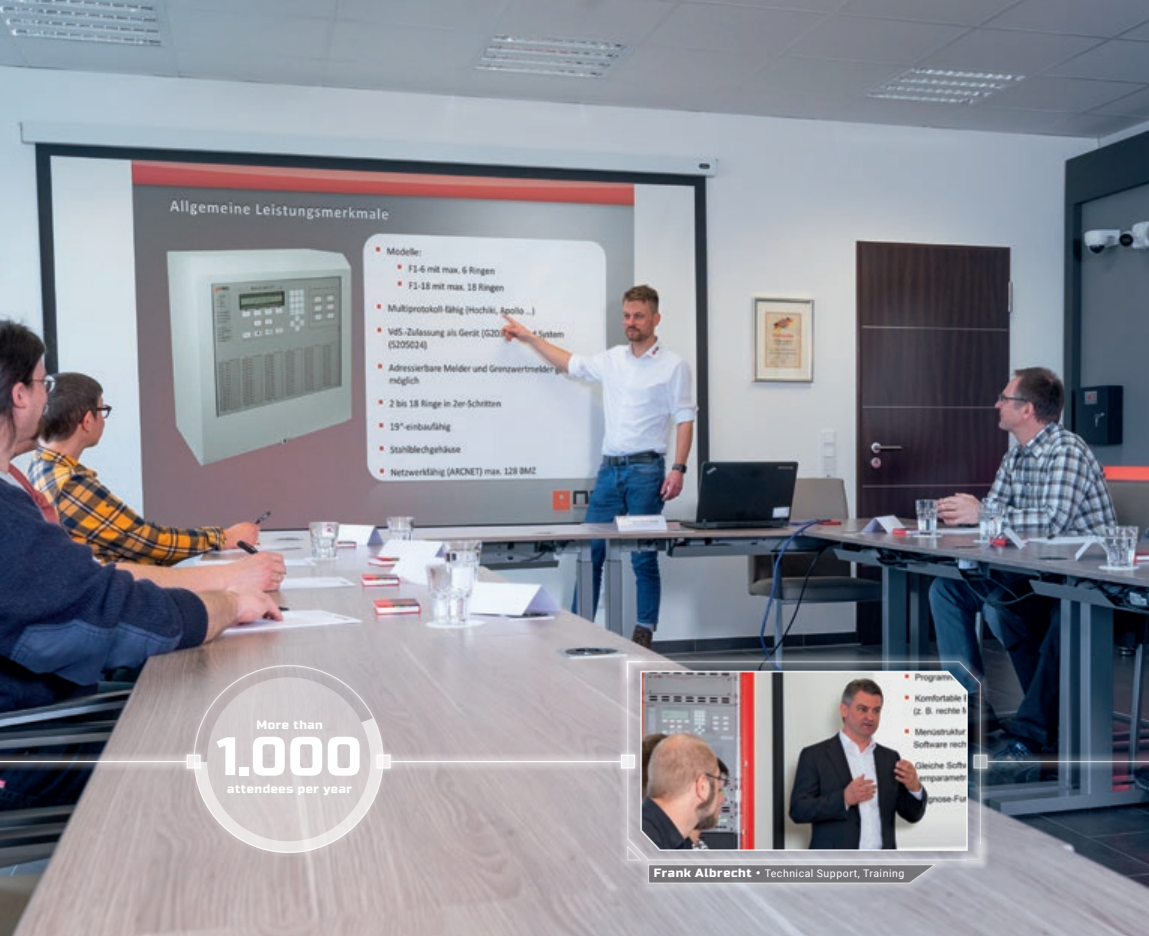
<style>
.page{position:relative;width:1149px;height:936px;background:#fff}
.page>*{position:absolute;margin:0;border:0;box-sizing:border-box;transform-origin:0 0}
.t1{font:54px "Russo One";color:#fff}
.t2{font:12px "Russo One";letter-spacing:.045em;color:#fff}
.t3{font:10.5px "Roboto";letter-spacing:.05em;color:#fff}
.s1{font-family:"Russo One";font-size:12px}
</style>
<div class="page">
<img style="left:0;top:0;width:1148px;height:935px">
<div style="left:618px;top:653px;width:370px;height:216px;background:#fff;opacity:.75"></div>
<svg style="left:626px;top:660px;width:355px;height:201px"></svg>
<div style="left:957px;top:835px;width:32px;height:34px;background:#fff;opacity:.75"></div>
<svg style="left:964px;top:842px;width:17px;height:19px"></svg>
<div style="left:618px;top:652px;width:31px;height:34px;background:#fff;opacity:.75"></div>
<svg style="left:625px;top:660px;width:17px;height:19px"></svg>
<img style="left:639px;top:669px;width:329px;height:182px">
<div style="left:964px;top:745px;width:32px;height:32px;background:#fff;opacity:.75"></div>
<div style="left:965px;top:746px;width:29px;height:30px;background:#fff;opacity:.75"></div>
<div style="left:978px;top:752px;width:170px;height:18px;background:#fff;opacity:.75"></div>
<hr style="left:986px;top:761px;width:162px;height:1px;background:#fff">
<div style="left:639px;top:855px;width:305px;height:37px;background:#fff;opacity:.75"></div>
<div style="left:190px;top:661px;width:197px;height:195px;background:#fff;opacity:.35"></div>
<div style="left:207px;top:677px;width:163px;height:164px;background:#d2ccce;border-radius:50%"></div>
<div style="left:612px;top:745px;width:31px;height:32px;background:#fff;opacity:.75"></div>
<div style="left:613px;top:746px;width:29px;height:30px;background:#fff;opacity:.75"></div>
<div style="left:620px;top:754px;width:14px;height:14px;border:1px solid #fff"></div>
<div style="left:382px;top:752px;width:247px;height:18px;background:#fff;opacity:.75"></div>
<hr style="left:390px;top:761px;width:231px;height:1px;background:#fff">
<div style="left:367px;top:745px;width:32px;height:32px;background:#d2cbcc"></div>
<div style="left:369px;top:746px;width:29px;height:30px;background:#fff;opacity:.75"></div>
<div style="left:376px;top:754px;width:14px;height:14px;border:1px solid #fff"></div>
<div style="left:0;top:752px;width:195px;height:18px;background:#fff;opacity:.75"></div>
<hr style="left:0;top:761px;width:187px;height:1px;background:#fff">
<div style="left:178px;top:745px;width:31px;height:32px;background:#fff;opacity:.75"></div>
<div style="left:179px;top:746px;width:29px;height:30px;background:#fff;opacity:.75"></div>
<div style="left:187px;top:754px;width:13px;height:14px;border:1px solid #fff"></div>
<div style="left:618px;top:836px;width:32px;height:32px;background:#fff;opacity:.75"></div>
<svg style="left:626px;top:843px;width:311px;height:41px"></svg>
<p class="t2" style="left:256px;top:718px;width:68px">More than</p>
<h1 class="t1" style="left:216px;top:725px;width:147px">1.000</h1>
<p class="t2" style="left:227px;top:782px;width:126px">attendees per year</p>
<p class="t3" style="left:653px;top:866px;width:252px"><span class="s1">Frank Albrecht •</span> Technical Support, Training</p>
</div>
